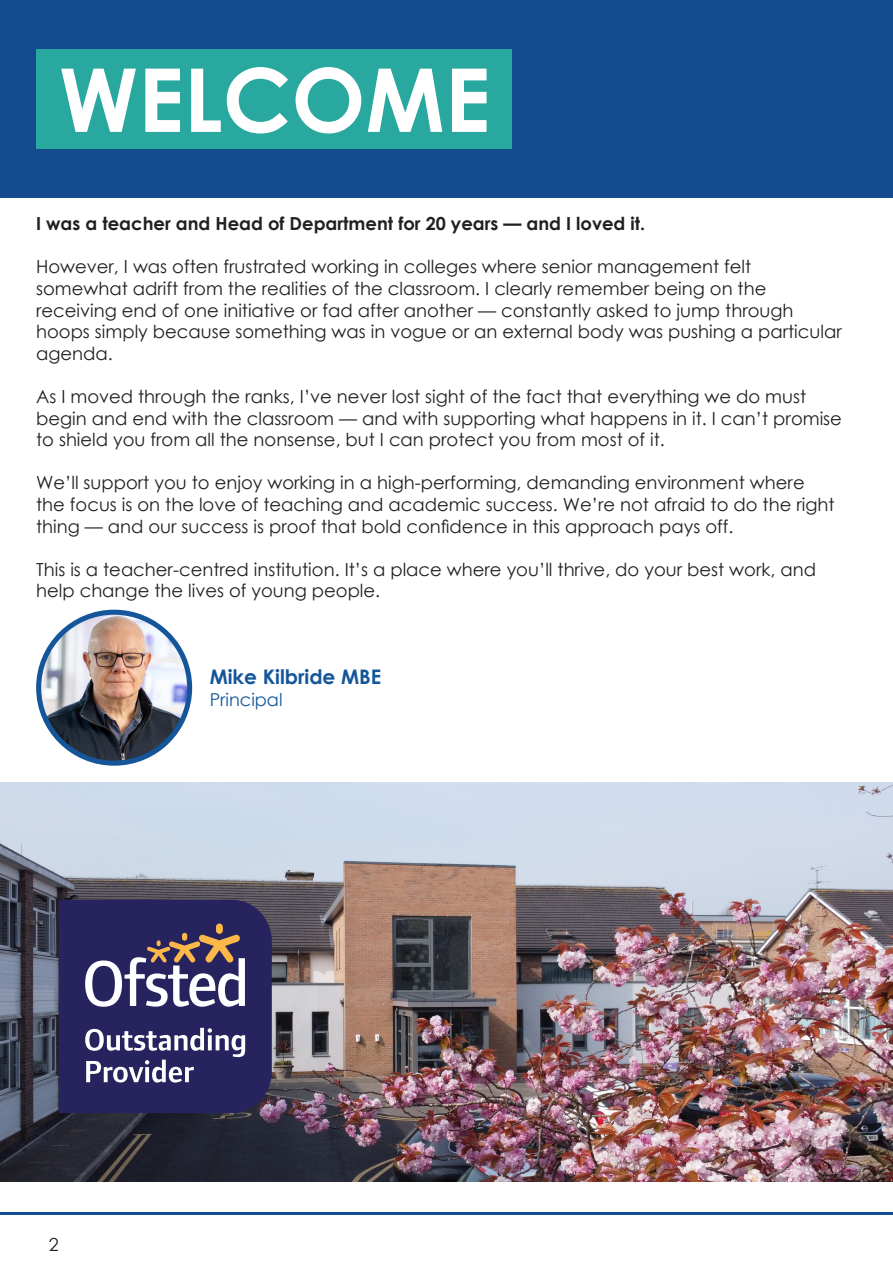
<style>
.page{position:relative;width:893px;height:1263px;background:#fff}
.page>*{position:absolute;margin:0;border:0;box-sizing:border-box;transform-origin:0 0}
.t1{font:700 88.05px "Century Gothic";color:#fff}
.Body{font:700 20.1px "Century Gothic";color:#145699}
.t2{font:18px/21.6px "Century Gothic";color:#231f20}
.t3{font:700 18px "Century Gothic";color:#231f20}
.Body-2{font:17.7px "Century Gothic";color:#145699}
</style>
<div class="page">
<div style="left:0;top:0;width:892px;height:198px;background:#144b8e"></div>
<div style="left:36px;top:49px;width:476px;height:99px;background:#28a89e"></div>
<hr style="left:0;top:1212px;width:893px;height:3px;background:#144b8e">
<img style="left:39px;top:612px;width:151px;height:151px;border-radius:75px">
<div style="left:36px;top:610px;width:156px;height:156px;border:5px solid #145699;border-radius:50%"></div>
<img style="left:0;top:782px;width:893px;height:400px">
<div style="left:59px;top:900px;width:213px;height:213px;background:#27235e"></div>
<div style="left:216px;top:923px;width:7px;height:11px;background:#fcb949;border-radius:4px"></div>
<svg style="left:85px;top:934px;width:160px;height:73px"></svg>
<svg style="left:85px;top:1028px;width:160px;height:54px"></svg>
<p class="t1" style="left:59px;top:33px;width:433px">WELCOME</p>
<p class="t3" style="left:36px;top:210px;width:611px">I was a teacher and Head of Department for 20 years — and I loved it.</p>
<p class="t2" style="left:36px;top:256px;width:807px">However, I was often frustrated working in colleges where senior management felt somewhat adrift from the realities of the classroom. I clearly remember being on the receiving end of one initiative or fad after another — constantly asked to jump through hoops simply because something was in vogue or an external body was pushing a particular agenda.</p>
<p class="t2" style="left:36px;top:385px;width:807px">As I moved through the ranks, I’ve never lost sight of the fact that everything we do must begin and end with the classroom — and with supporting what happens in it. I can’t promise to shield you from all the nonsense, but I can protect you from most of it.</p>
<p class="t2" style="left:36px;top:472px;width:800px">We’ll support you to enjoy working in a high-performing, demanding environment where the focus is on the love of teaching and academic success. We’re not afraid to do the right thing — and our success is proof that bold confidence in this approach pays off.</p>
<p class="t2" style="left:36px;top:558px;width:781px">This is a teacher-centred institution. It’s a place where you’ll thrive, do your best work, and help change the lives of young people.</p>
<p class="Body" style="left:210px;top:661px;width:173px">Mike Kilbride MBE</p>
<p class="Body-2" style="left:210px;top:687px;width:74px">Principal</p>
<p class="t2" style="left:49px;top:1233px;width:11px">2</p>
</div>
